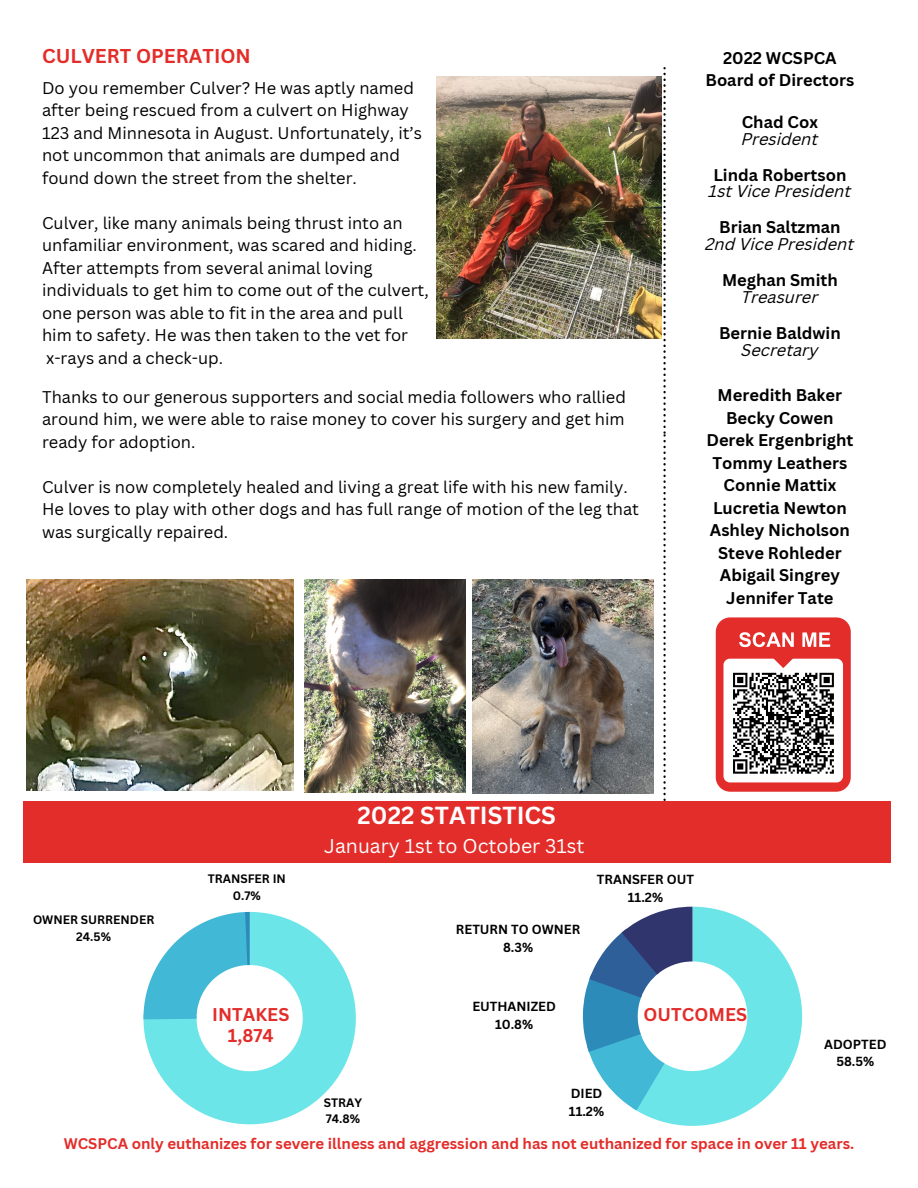
<style>
.page{position:relative;width:918px;height:1188px;background:#fff}
.page>*{position:absolute;margin:0;border:0;box-sizing:border-box;transform-origin:0 0}
.t1{font:700 24px "Canva Sans";color:#fff}
.t2{font:19.5px "Canva Sans";color:#fff}
.t3{font:700 19.5px "Canva Sans";color:#e32d2a}
.t4{font:700 18px "Canva Sans";color:#e32d2a}
.t5{font:16.5px/22.5px "Canva Sans";color:#000}
.t6{font:700 16.5px/22.5px "Canva Sans";color:#000;text-align:center}
.t7{font:italic 16.5px "Canva Sans";color:#000}
.t8{font:700 15px "Canva Sans";color:#e32d2a}
.t9{font:700 12.9px/17.9px "Canva Sans";color:#000;text-align:center}
.t10{font:700 12px/16.6px "Canva Sans";color:#000;text-align:center}
</style>
<div class="page">
<svg style="left:583px;top:907px;width:219px;height:219px"></svg>
<svg style="left:143px;top:912px;width:213px;height:212px;fill:#6ce5e8"></svg>
<svg style="left:143px;top:912px;width:108px;height:107px"></svg>
<div style="left:23px;top:801px;width:867px;height:62px;background:#e32d2a"></div>
<svg style="left:663px;top:67px;width:3px;height:734px"></svg>
<img style="left:304px;top:579px;width:161px;height:214px">
<img style="left:473px;top:579px;width:181px;height:215px">
<img style="left:436px;top:76px;width:225px;height:262px">
<img style="left:26px;top:579px;width:268px;height:212px">
<div style="left:716px;top:617px;width:135px;height:175px;background:#e32d2a;border-radius:15px"></div>
<div style="left:724px;top:659px;width:119px;height:123px;background:#fff;border-radius:6px"></div>
<svg style="left:739px;top:632px;width:55px;height:15px"></svg>
<svg style="left:802px;top:632px;width:28px;height:15px"></svg>
<svg style="left:731px;top:658px;width:105px;height:116px"></svg>
<p class="t3" style="left:42px;top:42px;width:210px">CULVERT OPERATION</p>
<p class="t5" style="left:42px;top:76px;width:381px">Do you remember Culver? He was aptly named after being rescued from a culvert on Highway 123 and Minnesota in August. Unfortunately, it’s not uncommon that animals are dumped and found down the street from the shelter.</p>
<p class="t5" style="left:42px;top:211px;width:388px">Culver, like many animals being thrust into an unfamiliar environment, was scared and hiding.<br>After attempts from several animal loving individuals to get him to come out of the culvert, one person was able to fit in the area and pull him to safety. He was then taken to the vet for x-rays and a check-up.</p>
<p class="t5" style="left:42px;top:385px;width:585px;text-align:justify">Thanks to our generous supporters and social media followers who rallied around him, we were able to raise money to cover his surgery and get him ready for adoption.</p>
<p class="t5" style="left:42px;top:475px;width:598px">Culver is now completely healed and living a great life with his new family.<br>He loves to play with other dogs and has full range of motion of the leg that was surgically repaired.</p>
<p class="t6" style="left:705px;top:46px;width:150px">2022 WCSPCA<br>Board of Directors</p>
<p class="t6" style="left:742px;top:110px;width:78px">Chad Cox</p>
<p class="t7" style="left:742px;top:132px;width:78px">President</p>
<p class="t6" style="left:713px;top:163px;width:134px">Linda Robertson</p>
<p class="t7" style="left:709px;top:185px;width:144px">1st Vice President</p>
<p class="t6" style="left:719px;top:216px;width:123px">Brian Saltzman</p>
<p class="t7" style="left:706px;top:238px;width:150px">2nd Vice President</p>
<p class="t6" style="left:722px;top:269px;width:117px">Meghan Smith</p>
<p class="t7" style="left:742px;top:291px;width:78px">Treasurer</p>
<p class="t6" style="left:719px;top:322px;width:123px">Bernie Baldwin</p>
<p class="t7" style="left:741px;top:343px;width:79px">Secretary</p>
<p class="t6" style="left:706px;top:383px;width:148px">Meredith Baker<br>Becky Cowen<br>Derek Ergenbright<br>Tommy Leathers<br>Connie Mattix<br>Lucretia Newton<br>Ashley Nicholson<br>Steve Rohleder<br>Abigail Singrey<br>Jennifer Tate</p>
<p class="t10" style="left:33px;top:911px;width:123px">OWNER SURRENDER<br>24.5%</p>
<p class="t10" style="left:208px;top:870px;width:80px">TRANSFER IN<br>0.7%</p>
<h1 class="t1" style="left:358px;top:799px;width:200px">2022 STATISTICS</h1>
<p class="t2" style="left:324px;top:832px;width:262px">January 1st to October 31st</p>
<p class="t9" style="left:456px;top:921px;width:126px">RETURN TO OWNER<br>8.3%</p>
<p class="t9" style="left:597px;top:870px;width:99px">TRANSFER OUT<br>11.2%</p>
<p class="t9" style="left:472px;top:997px;width:85px">EUTHANIZED<br>10.8%</p>
<p class="t4" style="left:212px;top:1002px;width:79px">INTAKES</p>
<p class="t4" style="left:644px;top:1002px;width:105px">OUTCOMES</p>
<p class="t4" style="left:228px;top:1023px;width:47px">1,874</p>
<p class="t10" style="left:324px;top:1094px;width:40px;text-align:left">STRAY<br>74.8%</p>
<p class="t9" style="left:569px;top:1085px;width:37px;text-align:left">DIED<br>11.2%</p>
<p class="t9" style="left:824px;top:1035px;width:64px">ADOPTED<br>58.5%</p>
<p class="t8" style="left:64px;top:1133px;width:792px">WCSPCA only euthanizes for severe illness and aggression and has not euthanized for space in over 11 years.</p>
</div>
